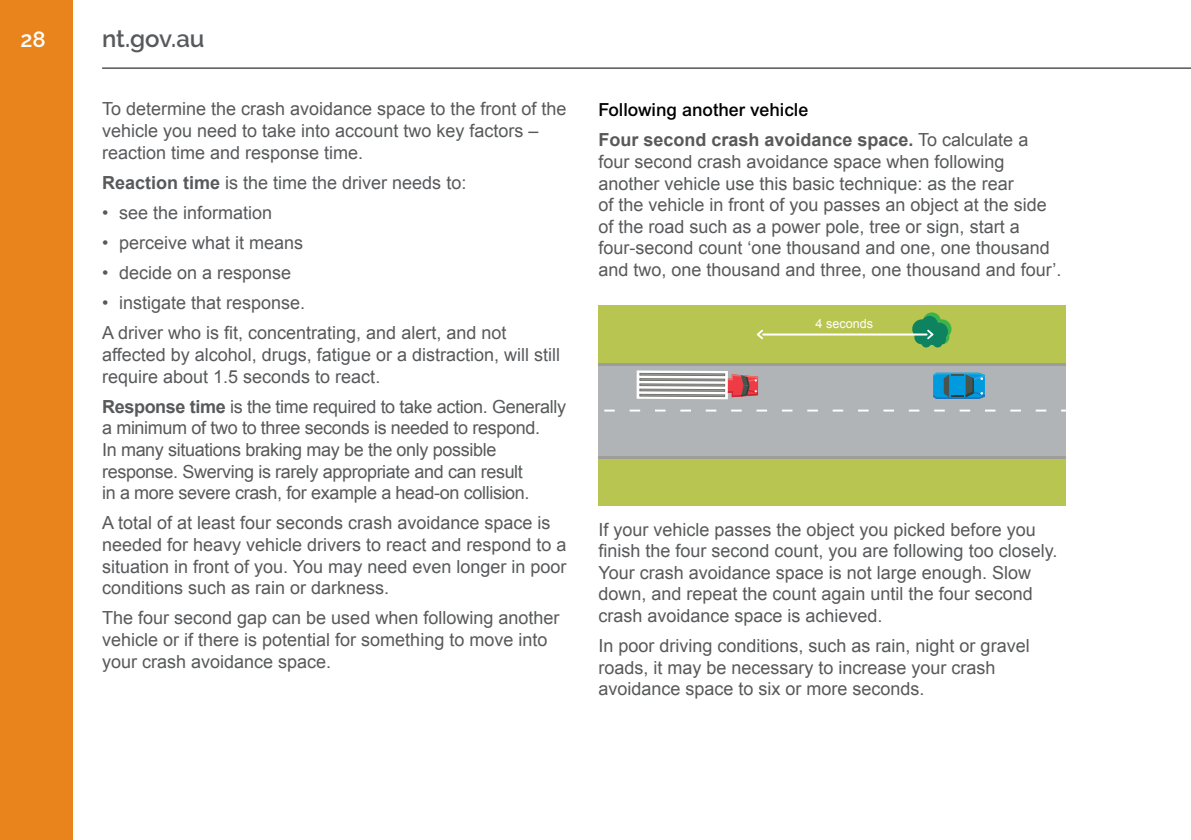
<style>
.page{position:relative;width:1191px;height:840px;background:#fff}
.page>*{position:absolute;margin:0;border:0;box-sizing:border-box;transform-origin:0 0}
.t1{font:600 24px "Raleway";letter-spacing:-.005em;color:#58595b}
.t2{font:600 22px "Raleway";color:#fff}
.t3{font:18px/21.6px "Arial";color:#58595b}
.t4{font:18px/21.6px "Arial";letter-spacing:-.02em;color:#58595b}
.t5{font:700 18px/30px "Arial";color:#58595b}
.t6{font:12.6px "Arial";color:#fff}
.s1{font-weight:700}
.s2{font-weight:500;color:#000}
.s3{font-weight:400}
</style>
<div class="page">
<div style="left:0;top:0;width:73px;height:839px;background:#e9841d"></div>
<hr style="left:102px;top:68px;width:1089px;height:1px;background:#000">
<div style="left:598px;top:305px;width:468px;height:200px;background:#b8c551"></div>
<div style="left:598px;top:362px;width:468px;height:96px;background:linear-gradient(to right,#9f9d9a,#9f9d9a)"></div>
<div style="left:598px;top:365px;width:468px;height:90px;background:#b1b4b6"></div>
<svg style="left:604px;top:409px;width:462px;height:2px"></svg>
<svg style="left:933px;top:372px;width:52px;height:27px"></svg>
<hr style="left:763px;top:333px;width:163px;height:2px;background:#fff">
<svg style="left:757px;top:329px;width:6px;height:10px"></svg>
<svg style="left:912px;top:312px;width:39px;height:35px"></svg>
<svg style="left:636px;top:370px;width:92px;height:29px"></svg>
<div style="left:639px;top:373px;width:86px;height:3px;border:1px solid #73756f"></div>
<div style="left:639px;top:378px;width:86px;height:3px;border:1px solid #73756f"></div>
<div style="left:639px;top:383px;width:86px;height:3px;border:1px solid #73756f"></div>
<div style="left:639px;top:388px;width:86px;height:3px;border:1px solid #73756f"></div>
<div style="left:639px;top:394px;width:86px;height:3px;border:1px solid #73756f"></div>
<svg style="left:728px;top:374px;width:30px;height:23px"></svg>
<p class="t2" style="left:20px;top:27px;width:27px">28</p>
<h1 class="t1" style="left:102px;top:25px;width:104px">nt.gov.au</h1>
<p class="t3" style="left:102px;top:98px;width:466px">To determine the crash avoidance space to the front of the vehicle you need to take into account two key factors – reaction time and response time.</p>
<p class="t3" style="left:102px;top:172px;width:366px"><span class="s1">Reaction time</span> is the time the driver needs to:</p>
<p class="t3" style="left:102px;top:202px;width:172px">• see the information</p>
<p class="t3" style="left:102px;top:232px;width:203px">• perceive what it means</p>
<p class="t3" style="left:102px;top:262px;width:191px">• decide on a response</p>
<p class="t3" style="left:102px;top:288px;width:406px;line-height:30px">• instigate that response.<br>A driver who is fit, concentrating, and alert, and not</p>
<p class="t3" style="left:102px;top:344px;width:459px">affected by alcohol, drugs, fatigue or a distraction, will still require about 1.5 seconds to react.</p>
<p class="t4" style="left:102px;top:395px;width:465px"><span class="s1">Response time</span> is the time required to take action. Generally a minimum of two to three seconds is needed to respond.<br>In many situations braking may be the only possible response. Swerving is rarely appropriate and can result<br>in a more severe crash, for example a head-on collision.</p>
<p class="t3" style="left:102px;top:512px;width:466px">A total of at least four seconds crash avoidance space is needed for heavy vehicle drivers to react and respond to a situation in front of you. You may need even longer in poor conditions such as rain or darkness.</p>
<p class="t3" style="left:102px;top:607px;width:459px">The four second gap can be used when following another vehicle or if there is potential for something to move into your crash avoidance space.</p>
<p class="t5" style="left:598px;top:95px;width:431px"><span class="s2">Following another vehicle<br></span>Four second crash avoidance space. <span class="s3">To calculate a</span></p>
<p class="t3" style="left:598px;top:151px;width:465px">four second crash avoidance space when following another vehicle use this basic technique: as the rear<br>of the vehicle in front of you passes an object at the side of the road such as a power pole, tree or sign, start a four-second count ‘one thousand and one, one thousand and two, one thousand and three, one thousand and four’.</p>
<p class="t6" style="left:815px;top:315px;width:59px">4 seconds</p>
<p class="t3" style="left:598px;top:518px;width:460px">If your vehicle passes the object you picked before you finish the four second count, you are following too closely.<br>Your crash avoidance space is not large enough. Slow down, and repeat the count again until the four second crash avoidance space is achieved.</p>
<p class="t3" style="left:598px;top:635px;width:433px">In poor driving conditions, such as rain, night or gravel roads, it may be necessary to increase your crash avoidance space to six or more seconds.</p>
</div>
